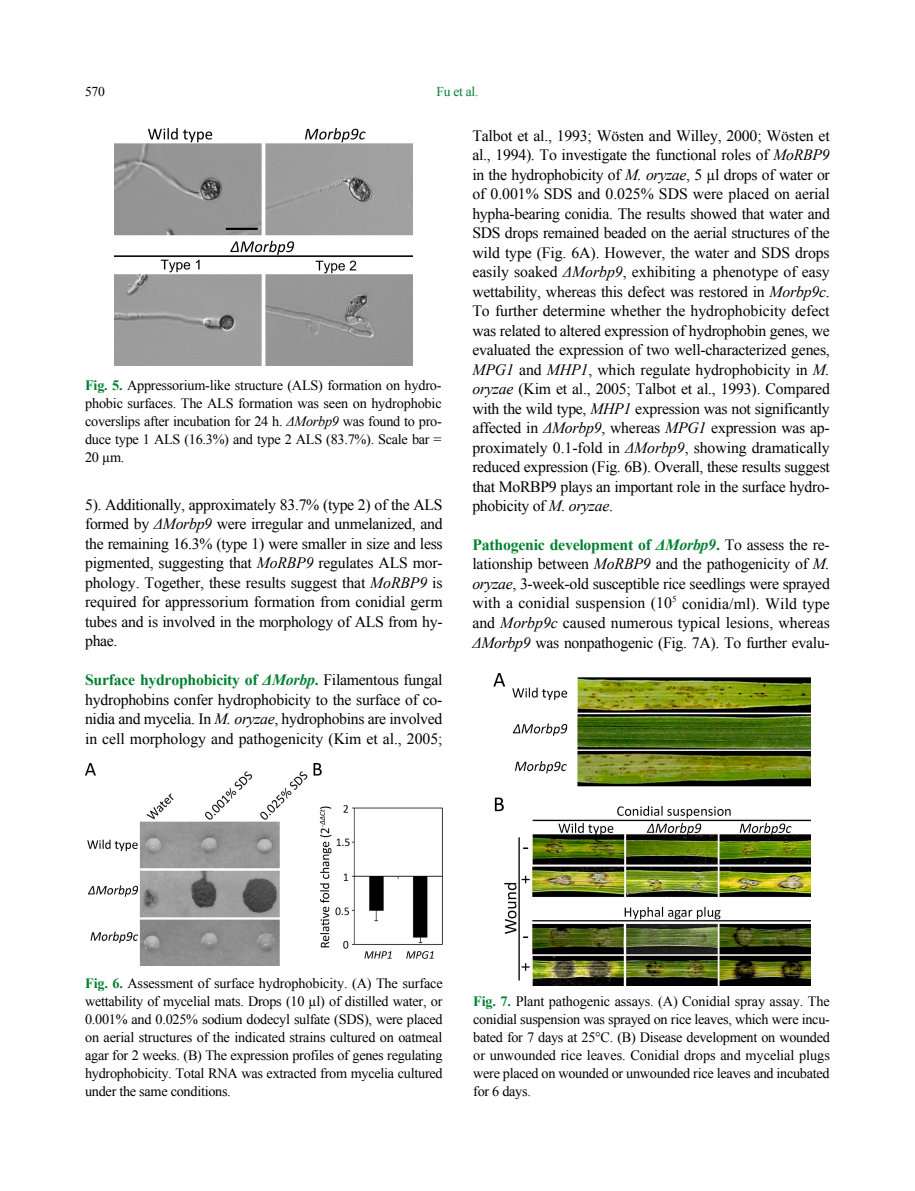
<style>
.page{position:relative;width:915px;height:1191px;background:#fff}
.page>*{position:absolute;margin:0;border:0;box-sizing:border-box;transform-origin:0 0}
.t1{font:15.75px/19.5px "Times New Roman";letter-spacing:-.02em;color:#000;text-align:justify}
.t2{font:14.25px/18px "Times New Roman";letter-spacing:-.02em;color:#000;text-align:justify}
.t3{font:13.5px "Times New Roman";color:#008130}
.t4{font:13.5px "Times New Roman";color:#000}
.s1{font-weight:700;color:#008130}
.s2{font-style:italic}
.s3{font-weight:700;font-style:italic;color:#008130}
</style>
<div class="page">
<img style="left:114px;top:129px;width:298px;height:237px">
<img style="left:85px;top:763px;width:357px;height:202px">
<img style="left:493px;top:673px;width:317px;height:312px">
<p class="t4" style="left:85px;top:83px;width:21px">570</p>
<p class="t3" style="left:436px;top:83px;width:43px">Fu et al.</p>
<p class="t2" style="left:85px;top:376px;width:358px"><span class="s1">Fig. 5.</span> Appressorium-like structure (ALS) formation on hydro&shy;phobic surfaces. The ALS formation was seen on hydrophobic coverslips after incubation for 24 h. <span class="s2">ΔMorbp9</span> was found to pro&shy;duce type 1 ALS (16.3%) and type 2 ALS (83.7%). Scale bar = 20 µm.</p>
<p class="t1" style="left:85px;top:494px;width:359px">5). Additionally, approximately 83.7% (type 2) of the ALS formed by <span class="s2">ΔMorbp9</span> were irregular and unmelanized, and the remaining 16.3% (type 1) were smaller in size and less pigmented, suggesting that <span class="s2">MoRBP9</span> regulates ALS mor&shy;phology. Together, these results suggest that <span class="s2">MoRBP9</span> is required for appressorium formation from conidial germ tubes and is involved in the morphology of ALS from hy&shy;phae.</p>
<p class="t1" style="left:85px;top:670px;width:359px"><span class="s1">Surface hydrophobicity of</span> <span class="s3">ΔMorbp</span><span class="s1">.</span> Filamentous fungal hydrophobins confer hydrophobicity to the surface of co&shy;nidia and mycelia. In <span class="s2">M. oryzae</span>, hydrophobins are involved in cell morphology and pathogenicity (Kim et al., 2005;</p>
<p class="t1" style="left:472px;top:125px;width:359px">Talbot et al., 1993; Wösten and Willey, 2000; Wösten et al., 1994). To investigate the functional roles of <span class="s2">MoRBP9 </span>in the hydrophobicity of <span class="s2">M. oryzae</span>, 5 µl drops of water or of 0.001% SDS and 0.025% SDS were placed on aerial hypha-bearing conidia. The results showed that water and SDS drops remained beaded on the aerial structures of the wild type (Fig. 6A). However, the water and SDS drops easily soaked <span class="s2">ΔMorbp9</span>, exhibiting a phenotype of easy wettability, whereas this defect was restored in <span class="s2">Morbp9c</span>.<br>To further determine whether the hydrophobicity defect was related to altered expression of hydrophobin genes, we evaluated the expression of two well-characterized genes, <span class="s2">MPG1</span> and <span class="s2">MHP1</span>, which regulate hydrophobicity in <span class="s2">M. oryzae</span> (Kim et al., 2005; Talbot et al., 1993). Compared with the wild type, <span class="s2">MHP1</span> expression was not significantly affected in <span class="s2">ΔMorbp9</span>, whereas <span class="s2">MPG1</span> expression was ap&shy;proximately 0.1-fold in <span class="s2">ΔMorbp9</span>, showing dramatically reduced expression (Fig. 6B). Overall, these results suggest that MoRBP9 plays an important role in the surface hydro&shy;phobicity of <span class="s2">M. oryzae</span>.</p>
<p class="t1" style="left:472px;top:534px;width:359px"><span class="s1">Pathogenic development of</span> <span class="s3">ΔMorbp9</span><span class="s1">.</span> To assess the re&shy;lationship between <span class="s2">MoRBP9</span> and the pathogenicity of <span class="s2">M. oryzae</span>, 3-week-old susceptible rice seedlings were sprayed with a conidial suspension (10<sup>5</sup> conidia/ml). Wild type and <span class="s2">Morbp9c</span> caused numerous typical lesions, whereas <span class="s2">ΔMorbp9</span> was nonpathogenic (Fig. 7A). To further evalu-</p>
<p class="t2" style="left:85px;top:974px;width:359px"><span class="s1">Fig. 6.</span> Assessment of surface hydrophobicity. (A) The surface wettability of mycelial mats. Drops (10 µl) of distilled water, or 0.001% and 0.025% sodium dodecyl sulfate (SDS), were placed on aerial structures of the indicated strains cultured on oatmeal agar for 2 weeks. (B) The expression profiles of genes regulating hydrophobicity. Total RNA was extracted from mycelia cultured under the same conditions.</p>
<p class="t2" style="left:473px;top:992px;width:358px"><span class="s1">Fig. 7.</span> Plant pathogenic assays. (A) Conidial spray assay. The conidial suspension was sprayed on rice leaves, which were incu&shy;bated for 7 days at 25°C. (B) Disease development on wounded or unwounded rice leaves. Conidial drops and mycelial plugs were placed on wounded or unwounded rice leaves and incubated for 6 days.</p>
</div>
